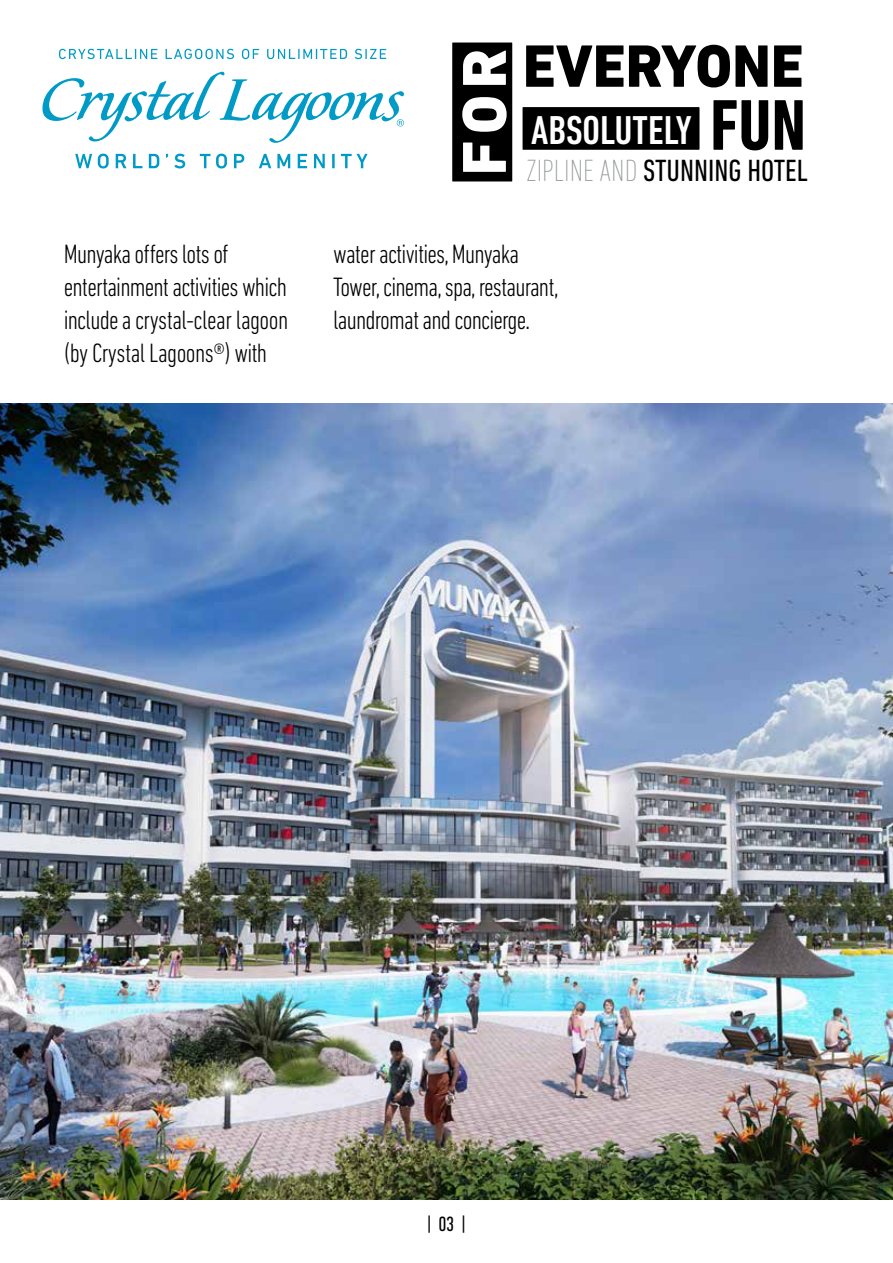
<style>
.page{position:relative;width:893px;height:1263px;background:#fff}
.page>*{position:absolute;margin:0;border:0;box-sizing:border-box;transform-origin:0 0}
.t1{font:700 condensed 72.9px "DIN Next LT Pro";color:#000}
.t2{font:800 63px "DIN Next LT Pro";color:#fff}
.t3{font:800 60.75px "DIN Next LT Pro";color:#000}
.t4{font:500 condensed 40.95px "DIN Next LT Pro";color:#fff}
.t5{font:condensed 31.2px "DIN Next LT Pro";color:#000}
.t6{font:300 condensed 27px/33px "DIN Next LT Pro";letter-spacing:-.03em;color:#000}
.t7{font:condensed 21px "DIN Next LT Pro";color:#000}
.s1{font-weight:200;color:#939598}
</style>
<div class="page">
<div style="left:523px;top:107px;width:176px;height:43px;background:#000"></div>
<div style="left:452px;top:43px;width:60px;height:138px;background:#000"></div>
<svg style="left:43px;top:72px;width:361px;height:71px"></svg>
<svg style="left:75px;top:154px;width:17px;height:14px"></svg>
<svg style="left:98px;top:154px;width:11px;height:14px"></svg>
<svg style="left:116px;top:154px;width:10px;height:14px"></svg>
<svg style="left:133px;top:154px;width:9px;height:14px"></svg>
<svg style="left:149px;top:154px;width:10px;height:14px"></svg>
<svg style="left:174px;top:154px;width:11px;height:14px"></svg>
<svg style="left:200px;top:154px;width:27px;height:14px"></svg>
<svg style="left:234px;top:154px;width:10px;height:14px"></svg>
<svg style="left:259px;top:154px;width:12px;height:14px"></svg>
<svg style="left:277px;top:154px;width:13px;height:14px"></svg>
<svg style="left:298px;top:154px;width:9px;height:14px"></svg>
<svg style="left:314px;top:154px;width:11px;height:14px"></svg>
<hr style="left:332px;top:154px;width:3px;height:14px;background:#009ac7">
<svg style="left:341px;top:154px;width:26px;height:14px"></svg>
<svg style="left:59px;top:49px;width:98px;height:10px"></svg>
<svg style="left:166px;top:49px;width:68px;height:10px"></svg>
<svg style="left:242px;top:49px;width:17px;height:10px"></svg>
<svg style="left:267px;top:49px;width:80px;height:10px"></svg>
<svg style="left:355px;top:49px;width:31px;height:10px"></svg>
<img style="left:0;top:404px;width:893px;height:795px">
<h2 class="t2" style="left:447px;top:175px;width:128px;rotate:-90deg">FOR</h2>
<h3 class="t3" style="left:523px;top:30px;width:282px">EVERYONE</h3>
<h3 class="t4" style="left:531px;top:107px;width:162px">ABSOLUTELY</h3>
<h1 class="t1" style="left:710px;top:84px;width:97px">FUN</h1>
<p class="t5" style="left:527px;top:153px;width:283px"><span class="s1">ZIPLINE AND</span> STUNNING HOTEL</p>
<p class="t6" style="left:64px;top:237px;width:226px">Munyaka offers lots of entertainment activities which include a crystal-clear lagoon (by Crystal Lagoons®) with</p>
<p class="t6" style="left:333px;top:237px;width:227px">water activities, Munyaka<br>Tower, cinema, spa, restaurant, laundromat and concierge.</p>
<p class="t7" style="left:427px;top:1212px;width:41px">| 03 |</p>
</div>
